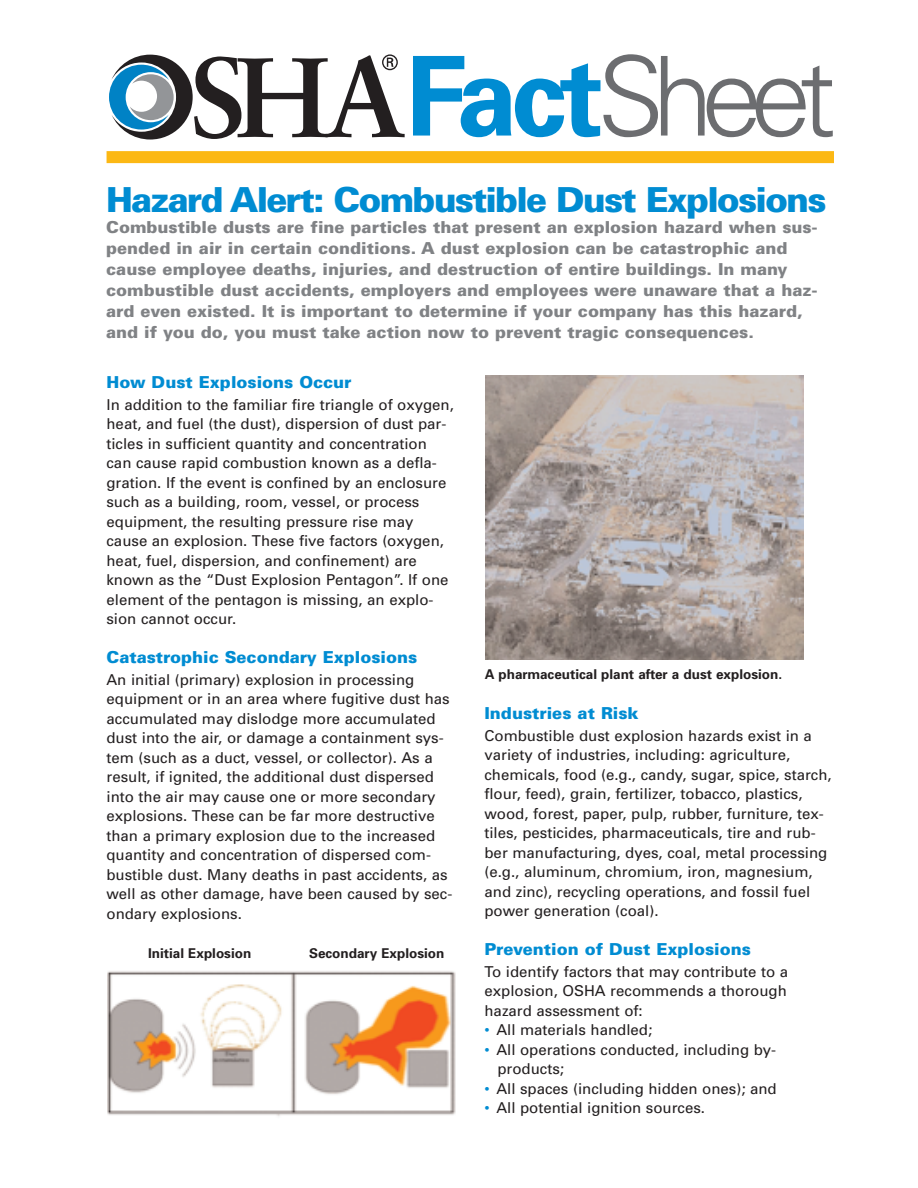
<style>
.page{position:relative;width:918px;height:1188px;background:#fff}
.page>*{position:absolute;margin:0;border:0;box-sizing:border-box;transform-origin:0 0}
.t1{font:300 110.25px "Univers";letter-spacing:-.11em;color:#6c6d70}
.t2{font:900 34.5px "Univers";letter-spacing:-.055em;color:#008cd2}
.t3{font:900 16.5px/21px "Univers";color:#808285}
.t4{font:900 16.5px "Univers";color:#008cd2}
.t5{font:15px/19.5px "Univers";color:#231f20}
.t6{font:700 13.5px "Univers";color:#231f20}
.s1{font-weight:700;color:#008cd2}
.s2{color:#008cd2}
</style>
<div class="page">
<svg style="left:109px;top:54px;width:296px;height:86px"></svg>
<div style="left:107px;top:151px;width:727px;height:12px;background:#fcb814"></div>
<img style="left:108px;top:971px;width:348px;height:145px">
<img style="left:485px;top:375px;width:318px;height:285px">
<h1 class="t1" style="left:405px;top:56px;width:432px"><span class="s1">Fact</span>Sheet</h1>
<h2 class="t2" style="left:106px;top:187px;width:722px">Hazard Alert: Combustible Dust Explosions</h2>
<p class="t3" style="left:106px;top:218px;width:713px">Combustible dusts are fine particles that present an explosion hazard when sus&shy;pended in air in certain conditions. A dust explosion can be catastrophic and cause employee deaths, injuries, and destruction of entire buildings. In many combustible dust accidents, employers and employees were unaware that a haz&shy;ard even existed. It is important to determine if your company has this hazard, and if you do, you must take action now to prevent tragic consequences.</p>
<p class="t4" style="left:106px;top:376px;width:247px">How Dust Explosions Occur</p>
<p class="t5" style="left:106px;top:396px;width:349px">In addition to the familiar fire triangle of oxygen, heat, and fuel (the dust), dispersion of dust par&shy;ticles in sufficient quantity and concentration can cause rapid combustion known as a defla&shy;gration. If the event is confined by an enclosure such as a building, room, vessel, or process equipment, the resulting pressure rise may cause an explosion. These five factors (oxygen, heat, fuel, dispersion, and confinement) are known as the “Dust Explosion Pentagon”. If one element of the pentagon is missing, an explo&shy;sion cannot occur.</p>
<p class="t4" style="left:106px;top:651px;width:312px">Catastrophic Secondary Explosions</p>
<p class="t5" style="left:106px;top:671px;width:347px">An initial (primary) explosion in processing equipment or in an area where fugitive dust has accumulated may dislodge more accumulated dust into the air, or damage a containment sys&shy;tem (such as a duct, vessel, or collector). As a result, if ignited, the additional dust dispersed into the air may cause one or more secondary explosions. These can be far more destructive than a primary explosion due to the increased quantity and concentration of dispersed com&shy;bustible dust. Many deaths in past accidents, as well as other damage, have been caused by sec&shy;ondary explosions.</p>
<p class="t6" style="left:148px;top:949px;width:105px">Initial Explosion</p>
<p class="t6" style="left:309px;top:949px;width:137px">Secondary Explosion</p>
<p class="t6" style="left:485px;top:669px;width:299px">A pharmaceutical plant after a dust explosion.</p>
<p class="t4" style="left:484px;top:707px;width:156px">Industries at Risk</p>
<p class="t5" style="left:484px;top:727px;width:349px">Combustible dust explosion hazards exist in a variety of industries, including: agriculture, chemicals, food (e.g., candy, sugar, spice, starch, flour, feed), grain, fertilizer, tobacco, plastics, wood, forest, paper, pulp, rubber, furniture, tex&shy;tiles, pesticides, pharmaceuticals, tire and rub&shy;ber manufacturing, dyes, coal, metal processing (e.g., aluminum, chromium, iron, magnesium, and zinc), recycling operations, and fossil fuel power generation (coal).</p>
<p class="t4" style="left:484px;top:943px;width:268px">Prevention of Dust Explosions</p>
<p class="t5" style="left:484px;top:963px;width:305px;text-align:justify">To identify factors that may contribute to a explosion, OSHA recommends a thorough hazard assessment of:</p>
<p class="t5" style="left:484px;top:1022px;width:169px"><span class="s2">•</span> All materials handled;</p>
<p class="t5" style="left:497px;top:1041px;width:280px;text-indent:-13px"><span class="s2">•</span> All operations conducted, including by&shy;products;</p>
<p class="t5" style="left:484px;top:1080px;width:294px"><span class="s2">•</span> All spaces (including hidden ones); and</p>
<p class="t5" style="left:484px;top:1100px;width:222px"><span class="s2">•</span> All potential ignition sources.</p>
</div>
